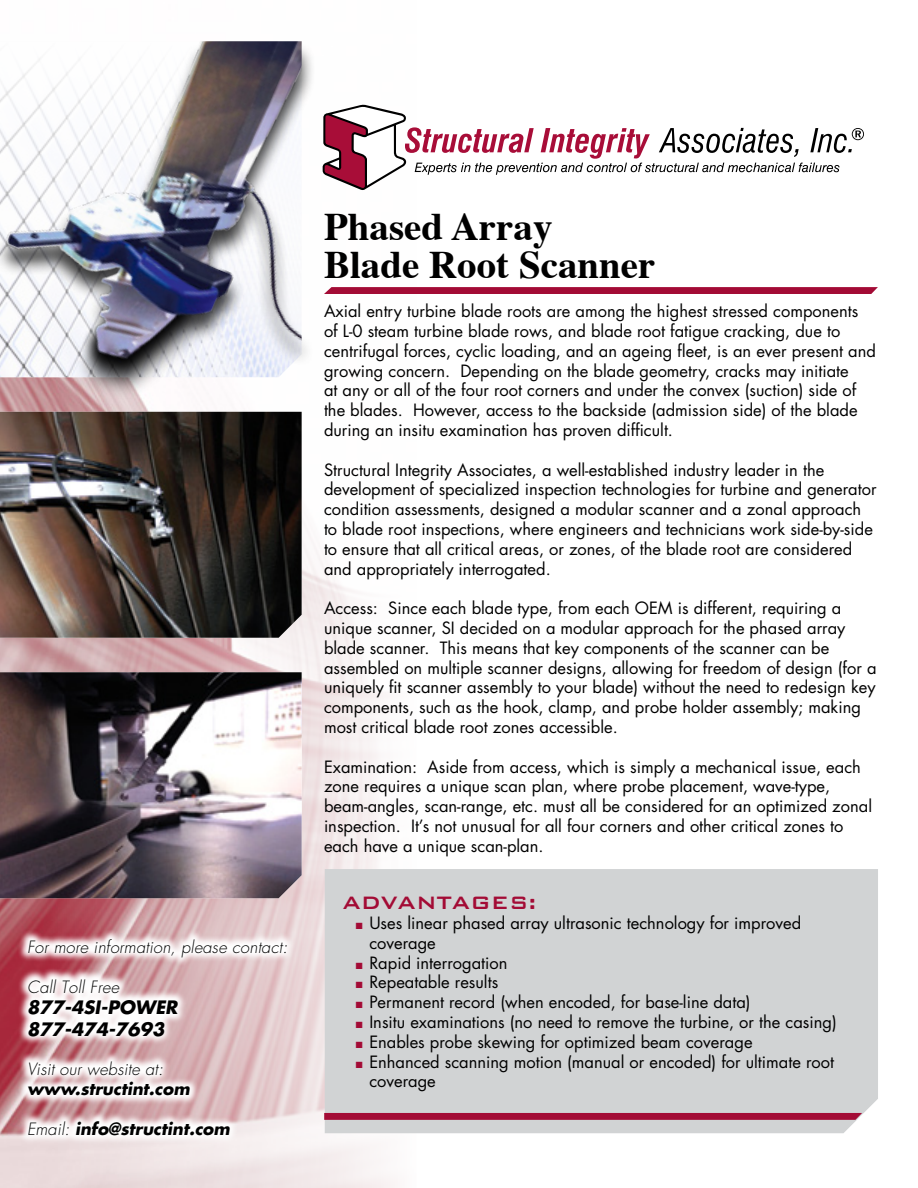
<style>
.page{position:relative;width:918px;height:1188px;background:#fff}
.page>*{position:absolute;margin:0;border:0;box-sizing:border-box;transform-origin:0 0}
.t1{font:700 39px "Times";color:#000}
.t2{font:500 24px "Bank Gothic";color:#a30b35}
.t3{font:italic 700 18px "Futura";color:#000}
.t4{font:16.5px/19.8px "Futura Std";color:#000}
.t5{font:16.5px/19.8px "Futura";color:#000}
.t6{font:italic 300 16.5px "Futura";letter-spacing:.01em;color:#000}
.t7{font:italic 700 16.5px "Futura";color:#000}
.s1{font-weight:300}
.s2{color:#a30b35}
</style>
<div class="page">
<img style="left:0;top:165px;width:417px;height:1023px">
<svg style="left:17px;top:929px;width:278px;height:215px"></svg>
<svg style="left:323px;top:104px;width:541px;height:87px"></svg>
<img style="left:0;top:672px;width:302px;height:226px">
<div style="left:325px;top:869px;width:553px;height:264px;background:#d1d3d4"></div>
<svg style="left:324px;top:1113px;width:538px;height:7px;background:#a41039"></svg>
<svg style="left:324px;top:287px;width:554px;height:7px;background:#a5113a"></svg>
<img style="left:0;top:412px;width:302px;height:226px">
<div style="left:0;top:42px;width:315px;height:360px;background:#000;opacity:.75"></div>
<p class="t6" style="left:27px;top:937px;width:262px">For more information, please contact:</p>
<p class="t6" style="left:27px;top:977px;width:94px">Call Toll Free</p>
<p class="t3" style="left:27px;top:996px;width:152px">877-4SI-POWER</p>
<p class="t3" style="left:27px;top:1017px;width:139px">877-474-7693</p>
<p class="t6" style="left:27px;top:1059px;width:138px">Visit our website at:</p>
<p class="t7" style="left:27px;top:1078px;width:164px">www.structint.com</p>
<p class="t7" style="left:27px;top:1118px;width:204px"><span class="s1">Email:</span> info@structint.com</p>
<p class="t1" style="left:324px;top:190px;width:230px">Phased Array</p>
<p class="t1" style="left:324px;top:227px;width:333px">Blade Root Scanner</p>
<p class="t4" style="left:324px;top:301px;width:554px">Axial entry turbine blade roots are among the highest stressed components of L-0 steam turbine blade rows, and blade root fatigue cracking, due to centrifugal forces, cyclic loading, and an ageing fleet, is an ever present and growing concern. Depending on the blade geometry, cracks may initiate<br>at any or all of the four root corners and under the convex (suction) side of the blades. However, access to the backside (admission side) of the blade during an insitu examination has proven difficult.</p>
<p class="t4" style="left:324px;top:460px;width:554px">Structural Integrity Associates, a well-established industry leader in the development of specialized inspection technologies for turbine and generator condition assessments, designed a modular scanner and a zonal approach to blade root inspections, where engineers and technicians work side-by-side to ensure that all critical areas, or zones, of the blade root are considered and appropriately interrogated.</p>
<p class="t4" style="left:324px;top:598px;width:554px">Access: Since each blade type, from each OEM is different, requiring a unique scanner, SI decided on a modular approach for the phased array blade scanner. This means that key components of the scanner can be assembled on multiple scanner designs, allowing for freedom of design (for a uniquely fit scanner assembly to your blade) without the need to redesign key components, such as the hook, clamp, and probe holder assembly; making most critical blade root zones accessible.</p>
<p class="t4" style="left:324px;top:757px;width:550px">Examination: Aside from access, which is simply a mechanical issue, each zone requires a unique scan plan, where probe placement, wave-type, beam-angles, scan-range, etc. must all be considered for an optimized zonal inspection. It’s not unusual for all four corners and other critical zones to each have a unique scan-plan.</p>
<p class="t2" style="left:342px;top:884px;width:196px">ADVANTAGES:</p>
<p class="t5" style="left:369px;top:913px;width:433px;text-indent:-14px"><span class="s2">■</span> Uses linear phased array ultrasonic technology for improved coverage</p>
<p class="t5" style="left:356px;top:953px;width:153px"><span class="s2">■</span> Rapid interrogation</p>
<p class="t5" style="left:356px;top:973px;width:144px"><span class="s2">■</span> Repeatable results</p>
<p class="t5" style="left:356px;top:992px;width:396px"><span class="s2">■</span> Permanent record (when encoded, for base-line data)</p>
<p class="t5" style="left:356px;top:1012px;width:482px"><span class="s2">■</span> Insitu examinations (no need to remove the turbine, or the casing)</p>
<p class="t5" style="left:356px;top:1032px;width:398px"><span class="s2">■</span> Enables probe skewing for optimized beam coverage</p>
<p class="t5" style="left:369px;top:1052px;width:466px;text-indent:-14px"><span class="s2">■</span> Enhanced scanning motion (manual or encoded) for ultimate root coverage</p>
</div>
